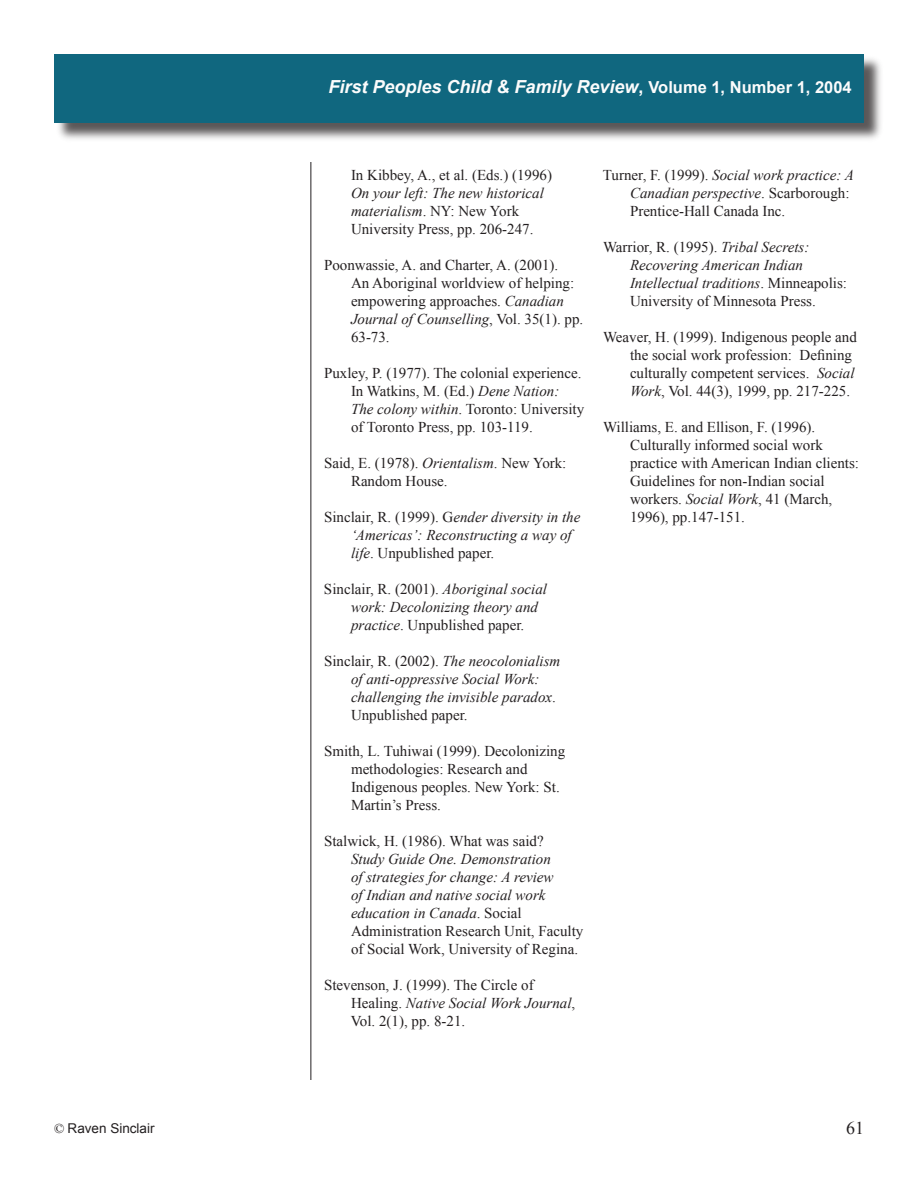
<style>
.page{position:relative;width:918px;height:1188px;background:#fff}
.page>*{position:absolute;margin:0;border:0;box-sizing:border-box;transform-origin:0 0}
.t1{font:700 21px "Arial";color:#fcfcfc}
.t2{font:italic 700 18px "Arial";color:#fcfcfc}
.t3{font:18px "Times New Roman";color:#231f20}
.t4{font:15px/18px "Times New Roman";color:#231f20}
.t5{font:italic 15px/18px "Times New Roman";color:#231f20}
.t6{font:13.5px "Arial";color:#231f20}
.s1{font-style:normal}
.s2{font-style:normal;font-size:16.5px}
.s3{font-style:italic}
.s4{font-family:"Times New Roman"}
</style>
<div class="page">
<hr style="left:310px;top:162px;width:1px;height:918px;background:#231f20">
<div style="left:54px;top:55px;width:830px;height:88px;background:#231f20;opacity:.75"></div>
<div style="left:54px;top:54px;width:810px;height:69px;background:#10677f"></div>
<h1 class="t1" style="left:173px;top:65px;width:681px">First Peoples Child &amp; Family Review, Volume 1, Number 1, July 2004</h1>
<p class="t2" style="left:328px;top:75px;width:525px">First Peoples Child &amp; Family Review<span class="s1">,</span> <span class="s2">Volume 1, Number 1, 2004</span></p>
<p class="t4" style="left:351px;top:166px;width:203px">In Kibbey, A., et al. (Eds.) (1996)</p>
<p class="t5" style="left:351px;top:184px;width:194px">On your left: The new historical materialism<span class="s1">. NY: New York<br>University Press, pp. 206-247.</span></p>
<p class="t4" style="left:351px;top:256px;width:234px;text-indent:-27px">Poonwassie, A. and Charter, A. (2001).<br>An Aboriginal worldview of helping: empowering approaches. <span class="s3">Canadian<br>Journal of Counselling</span>, Vol. 35(1). pp.<br>63-73.</p>
<p class="t4" style="left:351px;top:364px;width:235px;text-indent:-27px">Puxley, P. (1977). The colonial experience.<br>In Watkins, M. (Ed.) <span class="s3">Dene Nation:<br>The colony within</span>. Toronto: University of Toronto Press, pp. 103-119.</p>
<p class="t4" style="left:351px;top:454px;width:217px;text-indent:-27px">Said, E. (1978). <span class="s3">Orientalism</span>. New York:<br>Random House.</p>
<p class="t5" style="left:351px;top:508px;width:231px;text-indent:-27px"><span class="s1">Sinclair, R. (1999). G</span>ender diversity in the ‘Americas’: Reconstructing a way of life<span class="s1">. Unpublished paper.</span></p>
<p class="t5" style="left:351px;top:580px;width:198px;text-indent:-27px"><span class="s1">Sinclair, R. (2001).</span> Aboriginal social work: Decolonizing theory and practice<span class="s1">. Unpublished paper.</span></p>
<p class="t5" style="left:351px;top:652px;width:211px;text-indent:-27px"><span class="s1">Sinclair, R. (2002).</span> The neocolonialism of anti-oppressive Social Work: challenging the invisible paradox<span class="s1">.<br>Unpublished paper.</span></p>
<p class="t4" style="left:351px;top:742px;width:216px;text-indent:-27px">Smith, L. Tuhiwai (1999). Decolonizing methodologies: Research and<br>Indigenous peoples. New York: St.<br>Martin’s Press.</p>
<p class="t4" style="left:324px;top:832px;width:221px">Stalwick, H. (1986). What was said?</p>
<p class="t5" style="left:351px;top:850px;width:234px">Study Guide One. Demonstration<br>of strategies for change: A review<br>of Indian and native social work education in Canada<span class="s1">. Social Administration Research Unit, Faculty of Social Work, University of Regina.</span></p>
<p class="t4" style="left:351px;top:976px;width:226px;text-indent:-27px">Stevenson, J. (1999). The Circle of<br>Healing. <span class="s3">Native Social Work Journal</span>,<br>Vol. 2(1), pp. 8-21.</p>
<p class="t4" style="left:630px;top:166px;width:226px;text-indent:-27px">Turner, F. (1999). <span class="s3">Social work practice: A<br>Canadian perspective</span>. Scarborough:<br>Prentice-Hall Canada Inc.</p>
<p class="t5" style="left:630px;top:238px;width:219px;text-indent:-27px"><span class="s1">Warrior, R. (1995).</span> Tribal Secrets:<br>Recovering American Indian Intellectual traditions<span class="s1">. Minneapolis:<br>University of Minnesota Press.</span></p>
<p class="t4" style="left:630px;top:328px;width:228px;text-indent:-27px">Weaver, H. (1999). Indigenous people and the social work profession: Defining culturally competent services. <span class="s3">Social Work</span>, Vol. 44(3), 1999, pp. 217-225.</p>
<p class="t4" style="left:630px;top:418px;width:231px;text-indent:-27px">Williams, E. and Ellison, F. (1996).<br>Culturally informed social work practice with American Indian clients:<br>Guidelines for non-Indian social workers. <span class="s3">Social Work</span>, 41 (March,<br>1996), pp.147-151.</p>
<p class="t6" style="left:54px;top:1120px;width:102px"><span class="s4">©</span> Raven Sinclair</p>
<p class="t3" style="left:846px;top:1116px;width:19px">61</p>
</div>
